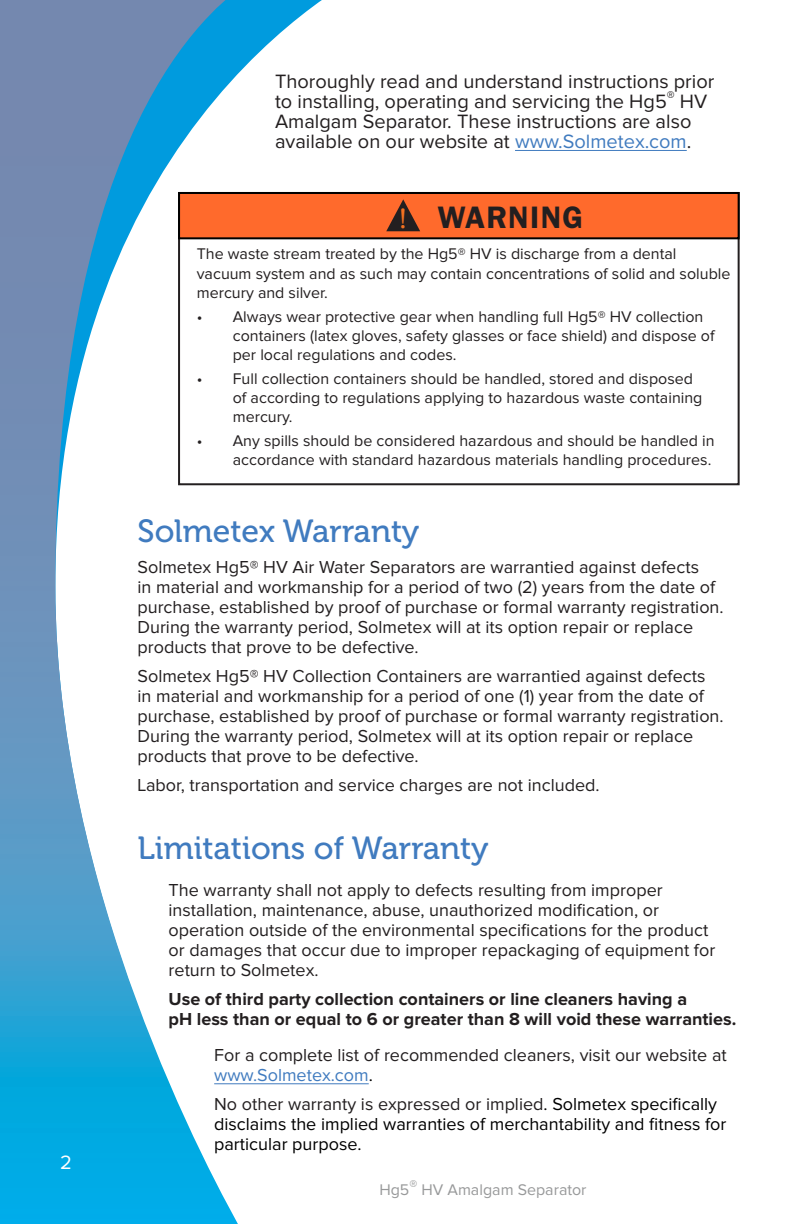
<style>
.page{position:relative;width:792px;height:1224px;background:#fff}
.page>*{position:absolute;margin:0;border:0;box-sizing:border-box;transform-origin:0 0}
.t1{font:32px "Museo 500";color:#407bbf}
.t2{font:600 31.2px "Franklin Gothic";letter-spacing:.04em;color:#231f20}
.t3{font:20px/20px "Proxima Nova";color:#231f20}
.t4{font:20px "Proxima Nova";color:#fff}
.t5{font:18px/20px "Proxima Nova";color:#231f20}
.t6{font:18px/20px "Proxima Nova";color:#000}
.t7{font:700 18px/20px "Proxima Nova";color:#231f20}
.t8{font:16px/19.2px "Proxima Nova";color:#231f20}
.t9{font:16px "Proxima Nova";color:#98999a}
.s1{color:#407bbf}
.s2{font-family:"Bookman Old Style";font-weight:400;font-size:28px;color:#f37121}
.s3{color:#000}
.s4{color:#231f20}
</style>
<div class="page">
<svg style="left:248px;top:0;width:118px;height:1085px"></svg>
<svg style="left:0;top:0;width:248px;height:1224px"></svg>
<div style="left:178px;top:192px;width:562px;height:47px;background:#ff6a2c;border:2px solid #000"></div>
<svg style="left:386px;top:199px;width:34px;height:32px"></svg>
<hr style="left:214px;top:1083px;width:155px;height:1px;background:#407bbf">
<hr style="left:515px;top:150px;width:172px;height:1px;background:#407bbf">
<p class="t4" style="left:60px;top:1154px;width:13px">2</p>
<p class="t3" style="left:275px;top:72px;width:441px">Thoroughly read and understand instructions prior to installing, operating and servicing the Hg5<sup>®</sup> HV Amalgam Separator. These instructions are also available on our website at <span class="s1">www.Solmetex.com</span>.</p>
<h2 class="t2" style="left:399px;top:199px;width:186px"><span class="s2">!</span> WARNING</h2>
<p class="t8" style="left:197px;top:245px;width:535px">The waste stream treated by the Hg5® HV is discharge from a dental vacuum system and as such may contain concentrations of solid and soluble mercury and silver.</p>
<p class="t8" style="left:233px;top:307px;width:483px;text-indent:-36px">• Always wear protective gear when handling full Hg5® HV collection containers (latex gloves, safety glasses or face shield) and dispose of per local regulations and codes.</p>
<p class="t8" style="left:233px;top:370px;width:471px;text-indent:-36px">• Full collection containers should be handled, stored and disposed of according to regulations applying to hazardous waste containing mercury.</p>
<p class="t8" style="left:197px;top:432px;width:519px;text-align:right">• Any spills should be considered hazardous and should be handled in accordance with standard hazardous materials handling procedures.</p>
<h1 class="t1" style="left:138px;top:513px;width:283px">Solmetex Warranty</h1>
<p class="t5" style="left:138px;top:558px;width:588px">Solmetex Hg5® HV Air Water Separators are warrantied against defects<br>in material and workmanship for a period of two (2) years from the date of purchase, established by proof of purchase or formal warranty registration.<br>During the warranty period, Solmetex will at its option repair or replace products that prove to be defective.</p>
<p class="t5" style="left:138px;top:667px;width:588px">Solmetex Hg5® HV Collection Containers are warrantied against defects in material and workmanship for a period of one (1) year from the date of purchase, established by proof of purchase or formal warranty registration.<br>During the warranty period, Solmetex will at its option repair or replace products that prove to be defective.</p>
<p class="t5" style="left:138px;top:776px;width:464px">Labor, transportation and service charges are not included.</p>
<h1 class="t1" style="left:138px;top:830px;width:353px">Limitations of Warranty</h1>
<p class="t5" style="left:169px;top:881px;width:548px">The warranty shall not apply to defects resulting from improper installation, maintenance, abuse, unauthorized modification, or operation outside of the environmental specifications for the product or damages that occur due to improper repackaging of equipment for return to Solmetex.</p>
<p class="t7" style="left:169px;top:990px;width:569px">Use of third party collection containers or line cleaners having a<br>pH less than or equal to 6 or greater than 8 will void these warranties.</p>
<p class="t5" style="left:214px;top:1046px;width:514px">For a complete list of recommended cleaners, visit our website at <span class="s1">www.Solmetex.com</span><span class="s3">.</span></p>
<p class="t6" style="left:214px;top:1095px;width:514px"><span class="s4">No other warranty is expressed or implied</span>. Solmetex specifically disclaims the implied warranties of merchantability and fitness for particular purpose.</p>
<p class="t9" style="left:379px;top:1183px;width:209px">Hg5® HV Amalgam Separator</p>
</div>
